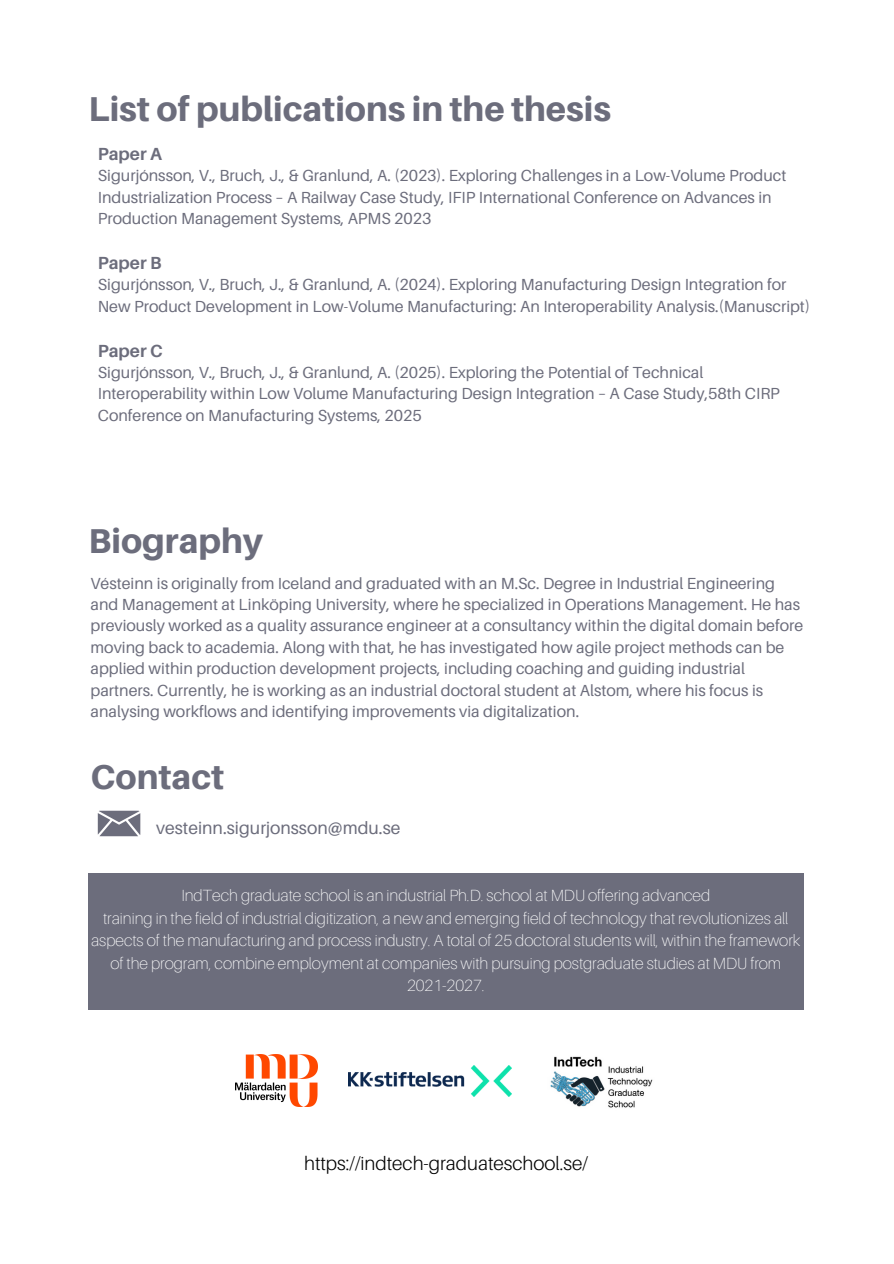
<style>
.page{position:relative;width:894px;height:1264px;background:#fff}
.page>*{position:absolute;margin:0;border:0;box-sizing:border-box;transform-origin:0 0}
.t1{font:800 34.5px "Aileron";color:#6c6d7c}
.t2{font:300 19.2px "Aileron";color:#000}
.t3{font:17.55px "Aileron";color:#6c6d7c}
.t4{font:700 17.55px "Aileron";color:#6c6d7c}
.t5{font:100 16.2px/22.5px "Aileron";color:#fff;text-align:center}
.t6{font:16.05px/21.3px "Aileron";color:#6c6d7c}
</style>
<div class="page">
<img style="left:235px;top:1054px;width:82px;height:52px">
<img style="left:348px;top:1065px;width:163px;height:31px">
<img style="left:550px;top:1056px;width:103px;height:52px">
<div style="left:88px;top:873px;width:715px;height:136px;background:#6c6d7c"></div>
<svg style="left:98px;top:810px;width:42px;height:26px"></svg>
<p class="t1" style="left:88px;top:87px;width:524px">List of publications in the thesis</p>
<p class="t4" style="left:98px;top:143px;width:66px">Paper A</p>
<p class="t6" style="left:98px;top:164px;width:689px">Sigurjónsson, V., Bruch, J., &amp; Granlund, A. (2023). Exploring Challenges in a Low-Volume Product<br>Industrialization Process – A Railway Case Study, IFIP International Conference on Advances in<br>Production Management Systems, APMS 2023</p>
<p class="t4" style="left:98px;top:252px;width:65px">Paper B</p>
<h1 class="t6" style="left:98px;top:274px;width:713px">Sigurjónsson, V., Bruch, J., &amp; Granlund, A. (2024). Exploring Manufacturing Design Integration for<br>New Product Development in Low-Volume Manufacturing: An Interoperability Analysis.(Manuscript)</h1>
<p class="t4" style="left:98px;top:340px;width:66px">Paper C</p>
<h1 class="t6" style="left:98px;top:361px;width:683px">Sigurjónsson, V., Bruch, J., &amp; Granlund, A. (2025). Exploring the Potential of Technical<br>Interoperability within Low Volume Manufacturing Design Integration – A Case Study,58th CIRP<br>Conference on Manufacturing Systems, 2025</h1>
<h2 class="t1" style="left:88px;top:519px;width:176px">Biography</h2>
<p class="t6" style="left:91px;top:572px;width:714px">Vésteinn is originally from Iceland and graduated with an M.Sc. Degree in Industrial Engineering and Management at Linköping University, where he specialized in Operations Management. He has previously worked as a quality assurance engineer at a consultancy within the digital domain before moving back to academia. Along with that, he has investigated how agile project methods can be applied within production development projects, including coaching and guiding industrial partners. Currently, he is working as an industrial doctoral student at Alstom, where his focus is analysing workflows and identifying improvements via digitalization.</p>
<p class="t1" style="left:91px;top:756px;width:135px">Contact</p>
<p class="t3" style="left:156px;top:816px;width:246px">vesteinn.sigurjonsson@mdu.se</p>
<h1 class="t5" style="left:181px;top:883px;width:530px">IndTech graduate school is an industrial Ph.D. school at MDU offering advanced</h1>
<p class="t5" style="left:91px;top:906px;width:710px">training in the field of industrial digitization, a new and emerging field of technology that revolutionizes all aspects of the manufacturing and process industry. A total of 25 doctoral students will, within the framework of the program, combine employment at companies with pursuing postgraduate studies at MDU from 2021-2027.</p>
<p class="t2" style="left:304px;top:1151px;width:285px">https://indtech-graduateschool.se/</p>
</div>
